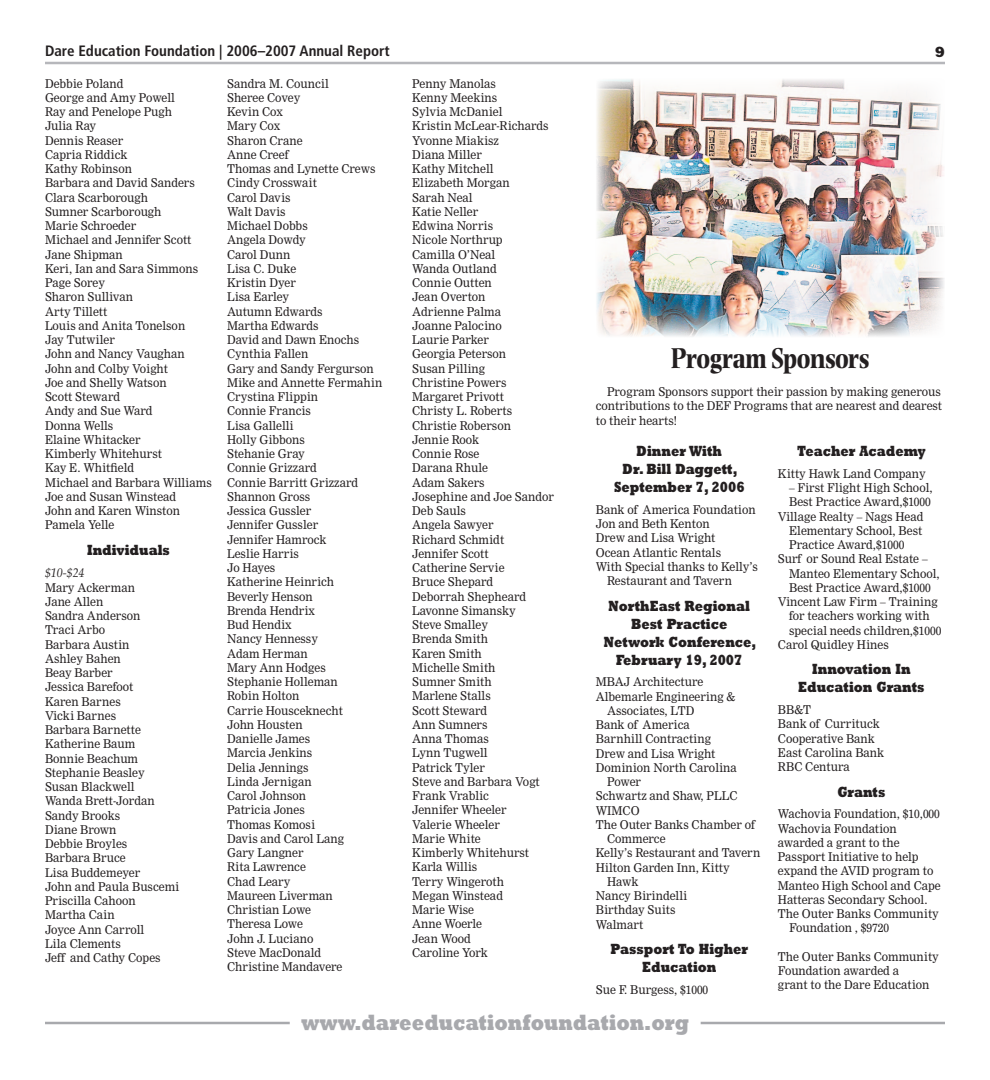
<style>
.page{position:relative;width:990px;height:1080px;background:#fff}
.page>*{position:absolute;margin:0;border:0;box-sizing:border-box;transform-origin:0 0}
.t1{font:700 30px "Photina";letter-spacing:-.025em;color:#231f20;scale:.8 1}
.t2{font:800 22.5px "Rockwell";color:#a8a9ad;scale:.8 1}
.t3{font:800 15px/18px "Rockwell";color:#231f20;text-align:center;scale:.8 1}
.t4{font:700 condensed 15px "Frutiger";color:#231f20}
.t5{font:800 15px "Rockwell";color:#231f20}
.t6{font:italic 12.5px "Palatino";color:#231f20;scale:.95 1}
.t7{font:11.88px/14.2px "Nimrod";color:#231f20;scale:.95 1}
</style>
<div class="page">
<hr style="left:45px;top:62px;width:900px;height:2px;background:#b6b7bb">
<hr style="left:45px;top:1022px;width:245px;height:2px;background:#a8a9ad">
<hr style="left:701px;top:1022px;width:244px;height:2px;background:#a8a9ad">
<img style="left:596px;top:79px;width:348px;height:258px">
<p class="t4" style="left:45px;top:42px;width:346px">Dare Education Foundation | 2006–2007 Annual Report</p>
<p class="t5" style="left:935px;top:42px;width:12px">9</p>
<p class="t7" style="left:45px;top:76px;width:177px">Debbie Poland<br>George and Amy Powell<br>Ray and Penelope Pugh<br>Julia Ray<br>Dennis Reaser<br>Capria Riddick<br>Kathy Robinson<br>Barbara and David Sanders<br>Clara Scarborough<br>Sumner Scarborough<br>Marie Schroeder<br>Michael and Jennifer Scott<br>Jane Shipman<br>Keri, Ian and Sara Simmons<br>Page Sorey<br>Sharon Sullivan<br>Arty Tillett<br>Louis and Anita Tonelson<br>Jay Tutwiler<br>John and Nancy Vaughan<br>John and Colby Voight<br>Joe and Shelly Watson<br>Scott Steward<br>Andy and Sue Ward<br>Donna Wells<br>Elaine Whitacker<br>Kimberly Whitehurst<br>Kay E. Whitfield<br>Michael and Barbara Williams<br>Joe and Susan Winstead<br>John and Karen Winston<br>Pamela Yelle</p>
<p class="t3" style="left:87px;top:540px;width:105px">Individuals</p>
<p class="t6" style="left:45px;top:566px;width:43px">$10-$24</p>
<p class="t7" style="left:45px;top:580px;width:143px">Mary Ackerman<br>Jane Allen<br>Sandra Anderson<br>Traci Arbo<br>Barbara Austin<br>Ashley Bahen<br>Beay Barber<br>Jessica Barefoot<br>Karen Barnes<br>Vicki Barnes<br>Barbara Barnette<br>Katherine Baum<br>Bonnie Beachum<br>Stephanie Beasley<br>Susan Blackwell<br>Wanda Brett-Jordan<br>Sandy Brooks<br>Diane Brown<br>Debbie Broyles<br>Barbara Bruce<br>Lisa Buddemeyer<br>John and Paula Buscemi<br>Priscilla Cahoon<br>Martha Cain<br>Joyce Ann Carroll<br>Lila Clements<br>Jeff and Cathy Copes</p>
<p class="t7" style="left:227px;top:76px;width:165px">Sandra M. Council<br>Sheree Covey<br>Kevin Cox<br>Mary Cox<br>Sharon Crane<br>Anne Creef<br>Thomas and Lynette Crews<br>Cindy Crosswait<br>Carol Davis<br>Walt Davis<br>Michael Dobbs<br>Angela Dowdy<br>Carol Dunn<br>Lisa C. Duke<br>Kristin Dyer<br>Lisa Earley<br>Autumn Edwards<br>Martha Edwards<br>David and Dawn Enochs<br>Cynthia Fallen<br>Gary and Sandy Fergurson<br>Mike and Annette Fermahin<br>Crystina Flippin<br>Connie Francis<br>Lisa Gallelli<br>Holly Gibbons<br>Stehanie Gray<br>Connie Grizzard<br>Connie Barritt Grizzard<br>Shannon Gross<br>Jessica Gussler<br>Jennifer Gussler<br>Jennifer Hamrock<br>Leslie Harris<br>Jo Hayes<br>Katherine Heinrich<br>Beverly Henson<br>Brenda Hendrix<br>Bud Hendix<br>Nancy Hennessy<br>Adam Herman<br>Mary Ann Hodges<br>Stephanie Holleman<br>Robin Holton<br>Carrie Housceknecht<br>John Housten<br>Danielle James<br>Marcia Jenkins<br>Delia Jennings<br>Linda Jernigan<br>Carol Johnson<br>Patricia Jones<br>Thomas Komosi<br>Davis and Carol Lang<br>Gary Langner<br>Rita Lawrence<br>Chad Leary<br>Maureen Liverman<br>Christian Lowe<br>Theresa Lowe<br>John J. Luciano<br>Steve MacDonald<br>Christine Mandavere</p>
<p class="t7" style="left:412px;top:76px;width:151px">Penny Manolas<br>Kenny Meekins<br>Sylvia McDaniel<br>Kristin McLear-Richards<br>Yvonne Miakisz<br>Diana Miller<br>Kathy Mitchell<br>Elizabeth Morgan<br>Sarah Neal<br>Katie Neller<br>Edwina Norris<br>Nicole Northrup<br>Camilla O’Neal<br>Wanda Outland<br>Connie Outten<br>Jean Overton<br>Adrienne Palma<br>Joanne Palocino<br>Laurie Parker<br>Georgia Peterson<br>Susan Pilling<br>Christine Powers<br>Margaret Privott<br>Christy L. Roberts<br>Christie Roberson<br>Jennie Rook<br>Connie Rose<br>Darana Rhule<br>Adam Sakers<br>Josephine and Joe Sandor<br>Deb Sauls<br>Angela Sawyer<br>Richard Schmidt<br>Jennifer Scott<br>Catherine Servie<br>Bruce Shepard<br>Deborrah Shepheard<br>Lavonne Simansky<br>Steve Smalley<br>Brenda Smith<br>Karen Smith<br>Michelle Smith<br>Sumner Smith<br>Marlene Stalls<br>Scott Steward<br>Ann Sumners<br>Anna Thomas<br>Lynn Tugwell<br>Patrick Tyler<br>Steve and Barbara Vogt<br>Frank Vrablic<br>Jennifer Wheeler<br>Valerie Wheeler<br>Marie White<br>Kimberly Whitehurst<br>Karla Willis<br>Terry Wingeroth<br>Megan Winstead<br>Marie Wise<br>Anne Woerle<br>Jean Wood<br>Caroline York</p>
<h1 class="t1" style="left:671px;top:340px;width:250px">Program Sponsors</h1>
<p class="t7" style="left:596px;top:385px;width:366px;text-align:justify;text-indent:11px">Program Sponsors support their passion by making generous contributions to the DEF Programs that are nearest and dearest to their hearts!</p>
<p class="t3" style="left:614px;top:442px;width:165px">Dinner With<br>Dr. Bill Daggett,<br>September 7, 2006</p>
<p class="t7" style="left:596px;top:502px;width:170px">Bank of America Foundation</p>
<p class="t7" style="left:596px;top:517px;width:121px">Jon and Beth Kenton</p>
<p class="t7" style="left:596px;top:531px;width:128px">Drew and Lisa Wright</p>
<p class="t7" style="left:596px;top:545px;width:133px">Ocean Atlantic Rentals</p>
<p class="t7" style="left:596px;top:559px;width:172px">With Special thanks to Kelly’s</p>
<p class="t7" style="left:607px;top:574px;width:133px">Restaurant and Tavern</p>
<p class="t3" style="left:604px;top:596px;width:192px">NorthEast Regional<br>Best Practice<br>Network Conference,<br>February 19, 2007</p>
<p class="t7" style="left:596px;top:675px;width:115px">MBAJ Architecture</p>
<p class="t7" style="left:596px;top:689px;width:148px">Albemarle Engineering &amp;</p>
<p class="t7" style="left:607px;top:703px;width:93px">Associates, LTD</p>
<p class="t7" style="left:596px;top:718px;width:101px">Bank of America</p>
<p class="t7" style="left:596px;top:732px;width:123px">Barnhill Contracting</p>
<p class="t7" style="left:596px;top:746px;width:128px">Drew and Lisa Wright</p>
<p class="t7" style="left:596px;top:760px;width:150px">Dominion North Carolina</p>
<p class="t7" style="left:607px;top:775px;width:37px">Power</p>
<p class="t7" style="left:596px;top:789px;width:151px">Schwartz and Shaw, PLLC</p>
<p class="t7" style="left:596px;top:803px;width:48px">WIMCO</p>
<p class="t7" style="left:596px;top:817px;width:169px">The Outer Banks Chamber of</p>
<p class="t7" style="left:607px;top:832px;width:63px">Commerce</p>
<p class="t7" style="left:596px;top:846px;width:175px">Kelly’s Restaurant and Tavern</p>
<p class="t7" style="left:596px;top:860px;width:143px">Hilton Garden Inn, Kitty</p>
<p class="t7" style="left:607px;top:874px;width:35px">Hawk</p>
<p class="t7" style="left:596px;top:889px;width:98px">Nancy Birindelli</p>
<p class="t7" style="left:596px;top:903px;width:85px">Birthday Suits</p>
<p class="t7" style="left:596px;top:917px;width:52px">Walmart</p>
<p class="t3" style="left:611px;top:940px;width:173px">Passport To Higher<br>Education</p>
<p class="t7" style="left:596px;top:982px;width:120px">Sue F. Burgess, $1000</p>
<p class="t3" style="left:797px;top:442px;width:162px">Teacher Academy</p>
<p class="t7" style="left:778px;top:466px;width:157px">Kitty Hawk Land Company</p>
<p class="t7" style="left:789px;top:481px;width:153px">– First Flight High School,</p>
<p class="t7" style="left:789px;top:495px;width:151px">Best Practice Award,$1000</p>
<p class="t7" style="left:778px;top:509px;width:155px">Village Realty – Nags Head</p>
<p class="t7" style="left:789px;top:523px;width:142px">Elementary School, Best</p>
<p class="t7" style="left:789px;top:538px;width:123px">Practice Award,$1000</p>
<p class="t7" style="left:778px;top:552px;width:159px">Surf or Sound Real Estate –</p>
<p class="t7" style="left:789px;top:566px;width:160px">Manteo Elementary School,</p>
<p class="t7" style="left:789px;top:580px;width:151px">Best Practice Award,$1000</p>
<p class="t7" style="left:778px;top:595px;width:170px">Vincent Law Firm – Training</p>
<p class="t7" style="left:789px;top:609px;width:149px">for teachers working with</p>
<p class="t7" style="left:789px;top:623px;width:162px">special needs children,$1000</p>
<p class="t7" style="left:778px;top:637px;width:118px">Carol Quidley Hines</p>
<p class="t3" style="left:798px;top:660px;width:160px">Innovation In<br>Education Grants</p>
<p class="t7" style="left:778px;top:703px;width:113px">BB&amp;T<br>Bank of Currituck<br>Cooperative Bank<br>East Carolina Bank<br>RBC Centura</p>
<p class="t3" style="left:837px;top:782px;width:62px">Grants</p>
<p class="t7" style="left:778px;top:807px;width:172px">Wachovia Foundation, $10,000</p>
<p class="t7" style="left:778px;top:821px;width:127px">Wachovia Foundation</p>
<p class="t7" style="left:778px;top:835px;width:130px">awarded a grant to the</p>
<p class="t7" style="left:778px;top:850px;width:150px">Passport Initiative to help</p>
<p class="t7" style="left:778px;top:864px;width:165px">expand the AVID program to</p>
<p class="t7" style="left:778px;top:878px;width:173px">Manteo High School and Cape</p>
<p class="t7" style="left:778px;top:892px;width:159px">Hatteras Secondary School.</p>
<p class="t7" style="left:778px;top:907px;width:171px">The Outer Banks Community</p>
<p class="t7" style="left:789px;top:921px;width:107px">Foundation , $9720</p>
<p class="t7" style="left:778px;top:949px;width:171px">The Outer Banks Community<br>Foundation awarded a<br>grant to the Dare Education</p>
<h2 class="t2" style="left:301px;top:1008px;width:486px">www.dareeducationfoundation.org</h2>
</div>
